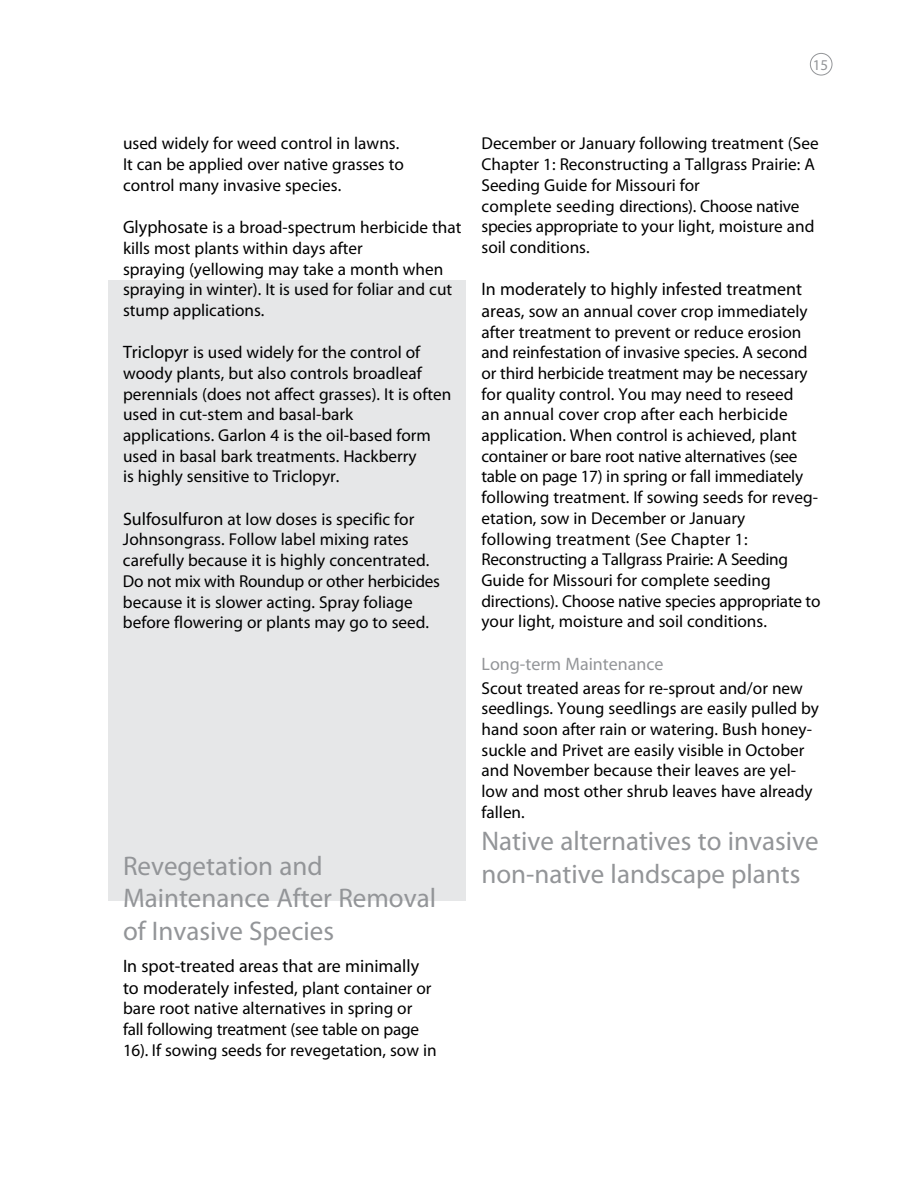
<style>
.page{position:relative;width:918px;height:1188px;background:#fff}
.page>*{position:absolute;margin:0;border:0;box-sizing:border-box;transform-origin:0 0}
.t1{font:27px/32.4px "Myriad Pro";color:#939598}
.t2{font:18px/21.6px "Myriad Pro";color:#000}
.t3{font:18px "Myriad Pro";color:#939598}
.t4{font:17.25px/20.7px "Myriad Pro";color:#000}
.t5{font:15px "Myriad Pro";color:#939598}
.s1{font-size:18px}
.s2{font-size:17.25px}
</style>
<div class="page">
<div style="left:108px;top:280px;width:358px;height:621px;background:#e6e7e8"></div>
<div style="left:810px;top:53px;width:22px;height:22px;border:1px solid #939598;border-radius:50%"></div>
<p class="t5" style="left:813px;top:56px;width:17px">15</p>
<p class="t4" style="left:123px;top:133px;width:283px">used widely for weed control in lawns.<br>It can be applied over native grasses to control many invasive species.</p>
<p class="t4" style="left:123px;top:217px;width:340px"><span class="s1">Glyphosate</span> is a broad-spectrum herbicide that kills most plants within days after<br>spraying (yellowing may take a month when spraying in winter). It is used for foliar and cut stump applications.</p>
<p class="t4" style="left:123px;top:342px;width:330px"><span class="s1">Triclopyr</span> is used widely for the control of woody plants, but also controls broadleaf perennials (does not affect grasses). It is often used in cut-stem and basal-bark<br>applications. Garlon 4 is the oil-based form used in basal bark treatments. Hackberry<br>is highly sensitive to Triclopyr.</p>
<p class="t4" style="left:123px;top:508px;width:319px"><span class="s1">Sulfosulfuron</span> at low doses is specific for Johnsongrass. Follow label mixing rates carefully because it is highly concentrated.<br>Do not mix with Roundup or other herbicides because it is slower acting. Spray foliage before flowering or plants may go to seed.</p>
<h1 class="t1" style="left:123px;top:849px;width:315px">Revegetation and<br>Maintenance After Removal of Invasive Species</h1>
<p class="t2" style="left:123px;top:955px;width:310px">In spot-treated areas that are minimally to moderately infested, <span class="s2">plant container or</span></p>
<p class="t4" style="left:123px;top:998px;width:315px">bare root native alternatives in spring or fall following treatment (see table on page<br>16). If sowing seeds for revegetation, sow in</p>
<p class="t4" style="left:482px;top:133px;width:339px">December or January following treatment (See Chapter 1: Reconstructing a Tallgrass Prairie: A Seeding Guide for Missouri for<br>complete seeding directions). Choose native species appropriate to your light, moisture and soil conditions.</p>
<p class="t2" style="left:482px;top:278px;width:322px">In moderately to highly infested treatment</p>
<p class="t4" style="left:482px;top:300px;width:341px"><span class="s1">areas,</span> sow an annual cover crop immediately after treatment to prevent or reduce erosion and reinfestation of invasive species. A second or third herbicide treatment may be necessary for quality control. You may need to reseed<br>an annual cover crop after each herbicide application. When control is achieved, plant container or bare root native alternatives (see table on page 17) in spring or fall immediately following treatment. If sowing seeds for reveg&shy;etation, sow in December or January<br>following treatment (See Chapter 1:<br>Reconstructing a Tallgrass Prairie: A Seeding Guide for Missouri for complete seeding directions). Choose native species appropriate to your light, moisture and soil conditions.</p>
<p class="t3" style="left:482px;top:653px;width:184px">Long-term Maintenance</p>
<p class="t4" style="left:482px;top:677px;width:339px">Scout treated areas for re-sprout and/or new seedlings. Young seedlings are easily pulled by hand soon after rain or watering. Bush honey&shy;suckle and Privet are easily visible in October and November because their leaves are yel&shy;low and most other shrub leaves have already fallen.</p>
<h1 class="t1" style="left:482px;top:825px;width:339px">Native alternatives to invasive non-native landscape plants</h1>
</div>
